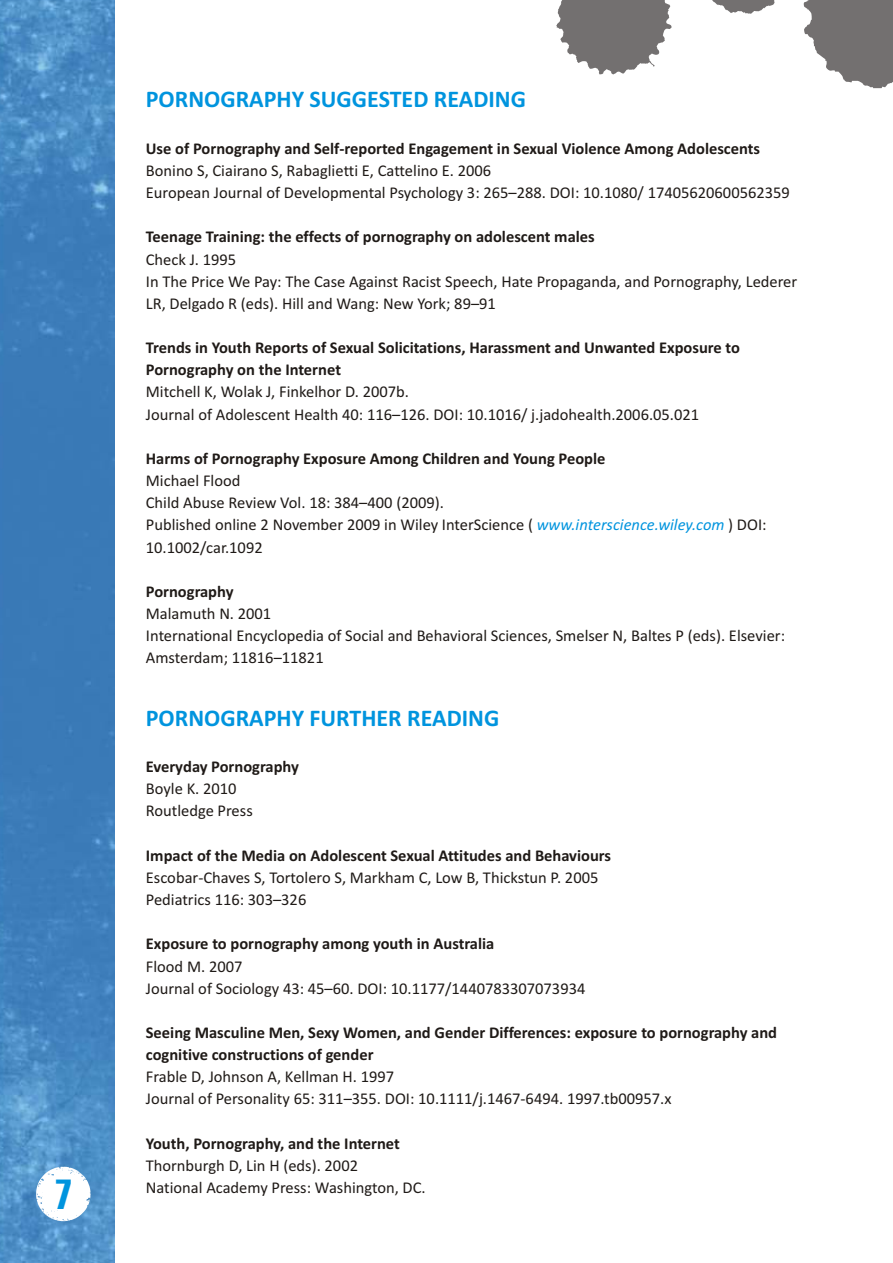
<style>
.page{position:relative;width:893px;height:1263px;background:#fff}
.page>*{position:absolute;margin:0;border:0;box-sizing:border-box;transform-origin:0 0}
.t1{font:40.8px "Swiss 911 BT Extra Compressed";color:#0094de}
.t2{font:700 24px "Calibri";color:#0094de}
.t3{font:16.5px/22.2px "Calibri";color:#1f1a17}
.t4{font:700 16.5px/22.2px "Calibri";color:#1f1a17}
.s1{font-style:italic;color:#0094de}
</style>
<div class="page">
<img style="left:0;top:0;width:115px;height:1263px">
<svg style="left:36px;top:1167px;width:55px;height:54px"></svg>
<svg style="left:556px;top:0;width:337px;height:88px"></svg>
<h1 class="t1" style="left:56px;top:1178px;width:17px">7</h1>
<h2 class="t2" style="left:146px;top:89px;width:382px">PORNOGRAPHY SUGGESTED READING</h2>
<p class="t4" style="left:146px;top:138px;width:616px">Use of Pornography and Self-reported Engagement in Sexual Violence Among Adolescents</p>
<p class="t3" style="left:146px;top:161px;width:645px">Bonino S, Ciairano S, Rabaglietti E, Cattelino E. 2006<br>European Journal of Developmental Psychology 3: 265–288. DOI: 10.1080/ 17405620600562359</p>
<p class="t4" style="left:146px;top:227px;width:450px">Teenage Training: the effects of pornography on adolescent males</p>
<p class="t3" style="left:146px;top:249px;width:653px">Check J. 1995<br>In The Price We Pay: The Case Against Racist Speech, Hate Propaganda, and Pornography, Lederer<br>LR, Delgado R (eds). Hill and Wang: New York; 89–91</p>
<p class="t4" style="left:146px;top:338px;width:596px">Trends in Youth Reports of Sexual Solicitations, Harassment and Unwanted Exposure to<br>Pornography on the Internet</p>
<p class="t3" style="left:146px;top:382px;width:555px">Mitchell K, Wolak J, Finkelhor D. 2007b.<br>Journal of Adolescent Health 40: 116–126. DOI: 10.1016/ j.jadohealth.2006.05.021</p>
<p class="t4" style="left:146px;top:449px;width:461px">Harms of Pornography Exposure Among Children and Young People</p>
<p class="t3" style="left:146px;top:471px;width:300px">Michael Flood<br>Child Abuse Review Vol. 18: 384–400 (2009).</p>
<p class="t3" style="left:146px;top:537px;width:118px">10.1002/car.1092</p>
<p class="t4" style="left:146px;top:582px;width:89px">Pornography</p>
<p class="t3" style="left:146px;top:604px;width:641px">Malamuth N. 2001<br>International Encyclopedia of Social and Behavioral Sciences, Smelser N, Baltes P (eds). Elsevier:<br>Amsterdam; 11816–11821</p>
<p class="t3" style="left:146px;top:515px;width:622px">Published online 2 November 2009 in Wiley InterScience ( <span class="s1">www.interscience.wiley.com</span> ) DOI:</p>
<h2 class="t2" style="left:146px;top:708px;width:355px">PORNOGRAPHY FURTHER READING</h2>
<p class="t4" style="left:146px;top:757px;width:155px">Everyday Pornography</p>
<p class="t3" style="left:146px;top:779px;width:108px">Boyle K. 2010<br>Routledge Press</p>
<p class="t4" style="left:146px;top:845px;width:467px">Impact of the Media on Adolescent Sexual Attitudes and Behaviours</p>
<p class="t3" style="left:146px;top:868px;width:454px">Escobar-Chaves S, Tortolero S, Markham C, Low B, Thickstun P. 2005<br>Pediatrics 116: 303–326</p>
<p class="t4" style="left:146px;top:934px;width:350px">Exposure to pornography among youth in Australia</p>
<p class="t3" style="left:146px;top:956px;width:441px">Flood M. 2007<br>Journal of Sociology 43: 45–60. DOI: 10.1177/1440783307073934</p>
<p class="t4" style="left:146px;top:1023px;width:633px">Seeing Masculine Men, Sexy Women, and Gender Differences: exposure to pornography and cognitive constructions of gender</p>
<p class="t3" style="left:146px;top:1067px;width:527px">Frable D, Johnson A, Kellman H. 1997<br>Journal of Personality 65: 311–355. DOI: 10.1111/j.1467-6494. 1997.tb00957.x</p>
<p class="t4" style="left:146px;top:1133px;width:256px">Youth, Pornography, and the Internet</p>
<p class="t3" style="left:146px;top:1156px;width:281px">Thornburgh D, Lin H (eds). 2002<br>National Academy Press: Washington, DC.</p>
</div>
